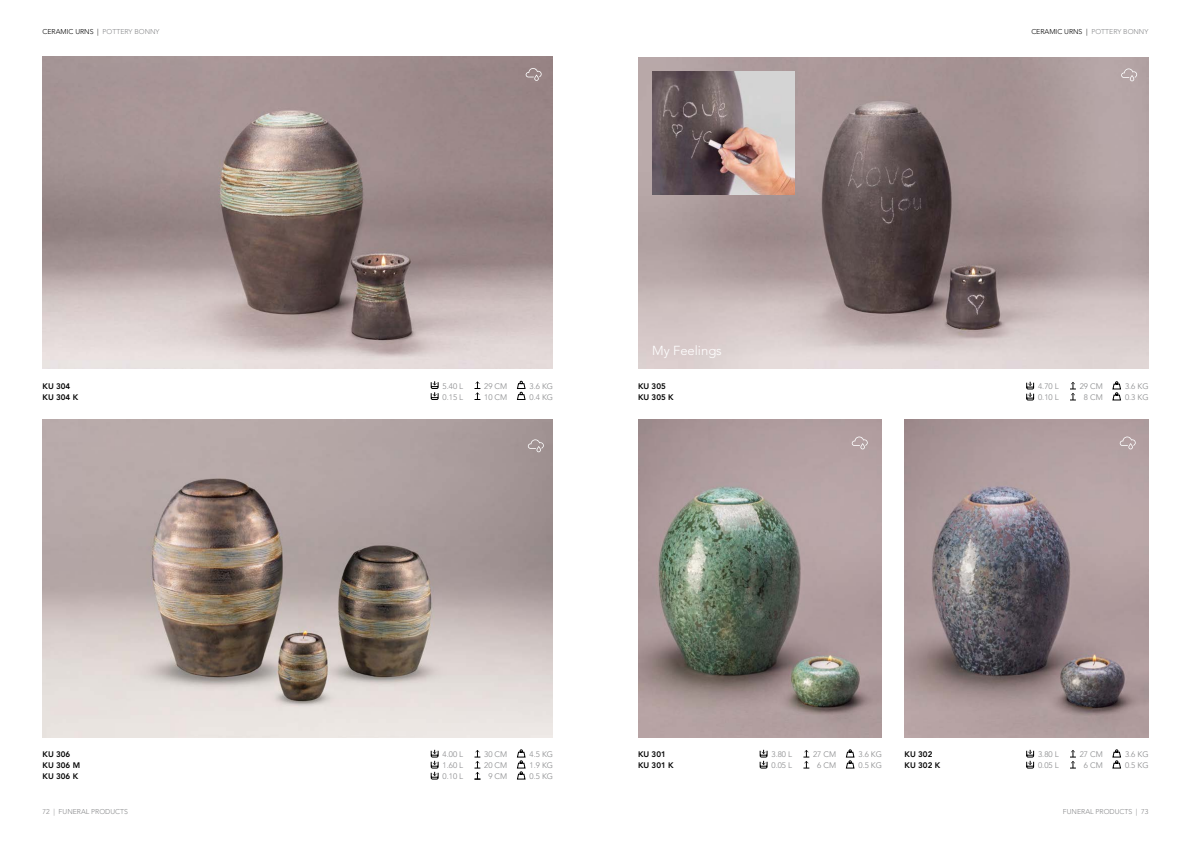
<style>
.page{position:relative;width:1191px;height:842px;background:#fff}
.page>*{position:absolute;margin:0;border:0;box-sizing:border-box;transform-origin:0 0}
.t1{font:300 13px "Avenir LT Std";color:#fff}
.t2{font:300 8px/11px "Avenir LT Std";color:#87888a}
.t3{font:800 8px/11px "Avenir LT Std";color:#000}
.t4{font:300 7px "Avenir LT Std";color:#000}
.t5{font:300 7px "Avenir LT Std";color:#87888a}
.s1{color:#87888a}
</style>
<div class="page">
<img style="left:638px;top:57px;width:510px;height:312px">
<img style="left:43px;top:57px;width:510px;height:312px">
<img style="left:652px;top:71px;width:142px;height:123px">
<svg style="left:1121px;top:68px;width:16px;height:13px"></svg>
<svg style="left:525px;top:68px;width:16px;height:13px"></svg>
<img style="left:904px;top:419px;width:244px;height:318px">
<img style="left:638px;top:419px;width:244px;height:318px">
<img style="left:43px;top:419px;width:510px;height:318px">
<svg style="left:528px;top:439px;width:16px;height:13px"></svg>
<svg style="left:517px;top:749px;width:8px;height:31px"></svg>
<svg style="left:431px;top:749px;width:7px;height:30px"></svg>
<svg style="left:474px;top:750px;width:6px;height:30px"></svg>
<svg style="left:474px;top:381px;width:6px;height:19px"></svg>
<svg style="left:517px;top:381px;width:8px;height:19px"></svg>
<svg style="left:431px;top:381px;width:7px;height:19px"></svg>
<svg style="left:1119px;top:437px;width:16px;height:12px"></svg>
<svg style="left:851px;top:437px;width:16px;height:12px"></svg>
<svg style="left:1070px;top:750px;width:5px;height:19px"></svg>
<svg style="left:803px;top:750px;width:6px;height:19px"></svg>
<svg style="left:1112px;top:749px;width:9px;height:20px"></svg>
<svg style="left:845px;top:749px;width:9px;height:20px"></svg>
<svg style="left:1026px;top:749px;width:8px;height:19px"></svg>
<svg style="left:759px;top:749px;width:8px;height:19px"></svg>
<svg style="left:1070px;top:382px;width:5px;height:19px"></svg>
<svg style="left:1112px;top:381px;width:9px;height:20px"></svg>
<svg style="left:1026px;top:381px;width:8px;height:19px"></svg>
<p class="t4" style="left:43px;top:27px;width:119px">CERAMIC URNS | <span class="s1">POTTERY BONNY</span></p>
<p class="t4" style="left:1031px;top:27px;width:119px">CERAMIC URNS | <span class="s1">POTTERY BONNY</span></p>
<p class="t2" style="left:442px;top:380px;width:22px">5.40 L</p>
<p class="t2" style="left:484px;top:380px;width:25px">29 CM</p>
<p class="t2" style="left:442px;top:391px;width:22px">0.15 L</p>
<p class="t2" style="left:484px;top:391px;width:25px">10 CM</p>
<p class="t3" style="left:43px;top:380px;width:37px">KU 304<br>KU 304 K</p>
<p class="t2" style="left:529px;top:380px;width:25px">3.6 KG<br>0.4 KG</p>
<h1 class="t1" style="left:652px;top:343px;width:71px">My Feelings</h1>
<p class="t2" style="left:1038px;top:381px;width:22px">4.70 L</p>
<p class="t2" style="left:1079px;top:381px;width:25px">29 CM</p>
<p class="t2" style="left:1038px;top:392px;width:22px">0.10 L</p>
<p class="t2" style="left:1083px;top:392px;width:20px">8 CM</p>
<p class="t3" style="left:638px;top:381px;width:37px">KU 305<br>KU 305 K</p>
<p class="t2" style="left:1125px;top:381px;width:25px">3.6 KG<br>0.3 KG</p>
<p class="t2" style="left:442px;top:749px;width:22px">4.00 L</p>
<p class="t2" style="left:484px;top:749px;width:25px">30 CM</p>
<p class="t2" style="left:442px;top:760px;width:22px">1.60 L</p>
<p class="t2" style="left:484px;top:760px;width:25px">20 CM</p>
<p class="t2" style="left:442px;top:771px;width:22px">0.10 L</p>
<p class="t2" style="left:488px;top:771px;width:20px">9 CM</p>
<p class="t2" style="left:529px;top:771px;width:25px">0.5 KG</p>
<p class="t3" style="left:43px;top:749px;width:39px">KU 306<br>KU 306 M<br>KU 306 K</p>
<p class="t2" style="left:529px;top:749px;width:25px">4.5 KG<br>1.9 KG</p>
<p class="t3" style="left:638px;top:749px;width:37px">KU 301<br>KU 301 K</p>
<p class="t2" style="left:771px;top:749px;width:22px">3.80 L</p>
<p class="t2" style="left:813px;top:749px;width:25px">27 CM</p>
<p class="t2" style="left:1038px;top:749px;width:22px">3.80 L</p>
<p class="t2" style="left:1079px;top:749px;width:25px">27 CM</p>
<p class="t2" style="left:771px;top:760px;width:22px">0.05 L</p>
<p class="t2" style="left:817px;top:760px;width:20px">6 CM</p>
<p class="t2" style="left:1038px;top:760px;width:22px">0.05 L</p>
<p class="t2" style="left:1083px;top:760px;width:20px">6 CM</p>
<p class="t2" style="left:858px;top:749px;width:25px">3.6 KG</p>
<p class="t2" style="left:1125px;top:749px;width:25px">3.6 KG</p>
<p class="t2" style="left:858px;top:760px;width:25px">0.5 KG</p>
<p class="t2" style="left:1125px;top:760px;width:25px">0.5 KG</p>
<p class="t3" style="left:904px;top:749px;width:37px">KU 302<br>KU 302 K</p>
<p class="t5" style="left:43px;top:807px;width:87px">72 | FUNERAL PRODUCTS</p>
<p class="t5" style="left:1063px;top:807px;width:87px">FUNERAL PRODUCTS | 73</p>
</div>
